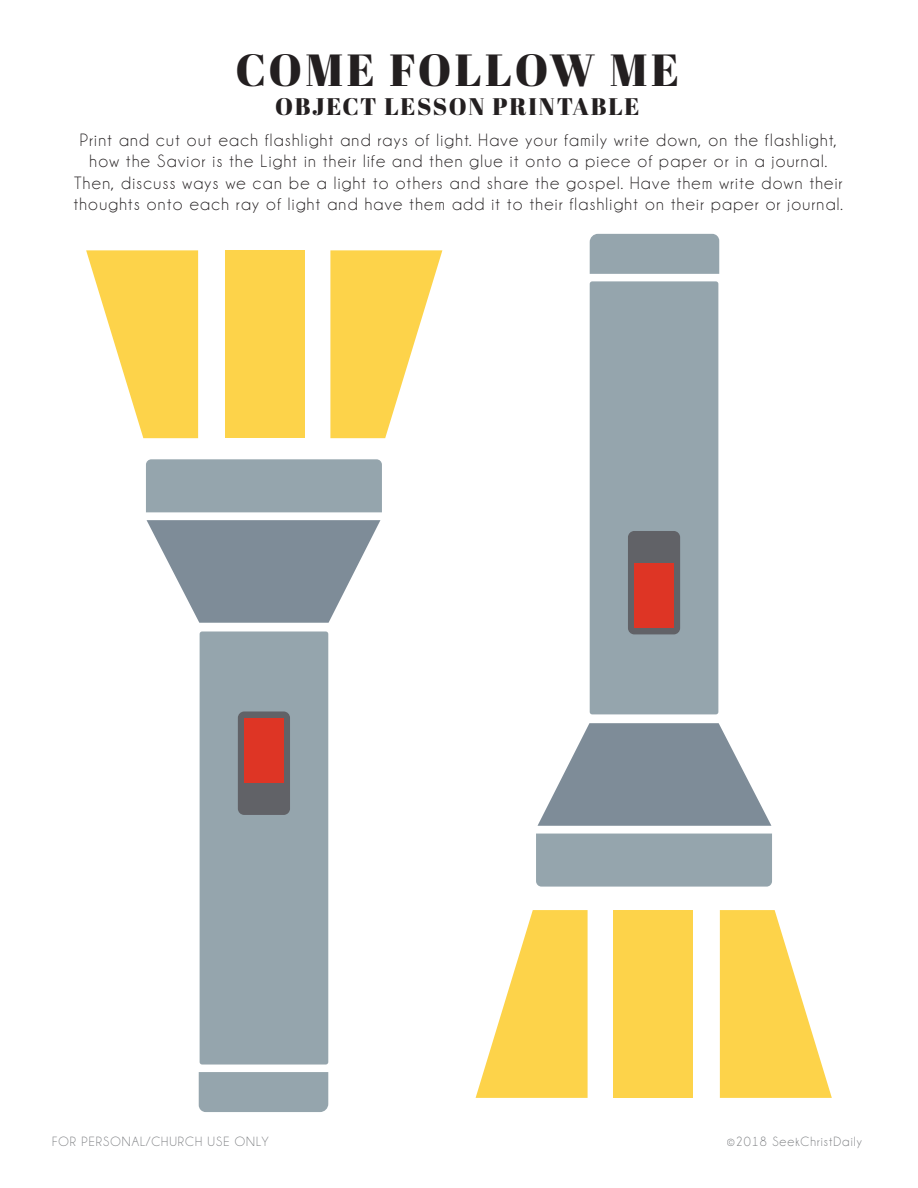
<style>
.page{position:relative;width:918px;height:1188px;background:#fff}
.page>*{position:absolute;margin:0;border:0;box-sizing:border-box;transform-origin:0 0}
.t1{font:45px "Abril Fatface";letter-spacing:.075em;color:#231f20}
.t2{font:24px "Abril Fatface";letter-spacing:.075em;color:#231f20}
.t3{font:18px/21.6px "Champagne&Limousines";letter-spacing:.075em;color:#231f20;text-align:center}
.t4{font:13.5px "Champagne&Limousines";letter-spacing:.075em;color:#7c7e81}
</style>
<div class="page">
<svg style="left:86px;top:250px;width:112px;height:188px"></svg>
<svg style="left:330px;top:250px;width:112px;height:188px"></svg>
<div style="left:226px;top:250px;width:79px;height:188px;background:#fdd34a"></div>
<div style="left:200px;top:631px;width:128px;height:434px;background:#95a5ad;border-radius:3px"></div>
<div style="left:199px;top:1072px;width:129px;height:40px;background:#95a5ad"></div>
<div style="left:238px;top:711px;width:52px;height:104px;background:#616267;border-radius:6px"></div>
<div style="left:245px;top:718px;width:39px;height:65px;background:#de3525"></div>
<svg style="left:147px;top:520px;width:233px;height:103px"></svg>
<div style="left:146px;top:459px;width:236px;height:53px;background:#95a5ad"></div>
<svg style="left:720px;top:910px;width:112px;height:188px"></svg>
<svg style="left:476px;top:910px;width:112px;height:188px"></svg>
<div style="left:613px;top:910px;width:79px;height:188px;background:#fdd34a"></div>
<div style="left:590px;top:281px;width:128px;height:433px;background:#95a5ad;border-radius:3px"></div>
<div style="left:590px;top:234px;width:129px;height:40px;background:#95a5ad"></div>
<div style="left:628px;top:531px;width:52px;height:103px;background:#616267;border-radius:6px"></div>
<div style="left:634px;top:563px;width:39px;height:64px;background:#de3525"></div>
<svg style="left:538px;top:723px;width:233px;height:103px"></svg>
<div style="left:536px;top:834px;width:236px;height:53px;background:#95a5ad"></div>
<h1 class="t1" style="left:235px;top:38px;width:445px">COME FOLLOW ME</h1>
<h2 class="t2" style="left:275px;top:89px;width:366px">OBJECT LESSON PRINTABLE</h2>
<p class="t3" style="left:74px;top:129px;width:771px">Print and cut out each flashlight and rays of light. Have your family write down, on the flashlight, how the Savior is the Light in their life and then glue it onto a piece of paper or in a journal.<br>Then, discuss ways we can be a light to others and share the gospel. Have them write down their thoughts onto each ray of light and have them add it to their flashlight on their paper or journal.</p>
<p class="t4" style="left:52px;top:1135px;width:218px">FOR PERSONAL/CHURCH USE ONLY</p>
<p class="t4" style="left:727px;top:1135px;width:137px">©2018 SeekChristDaily</p>
</div>
